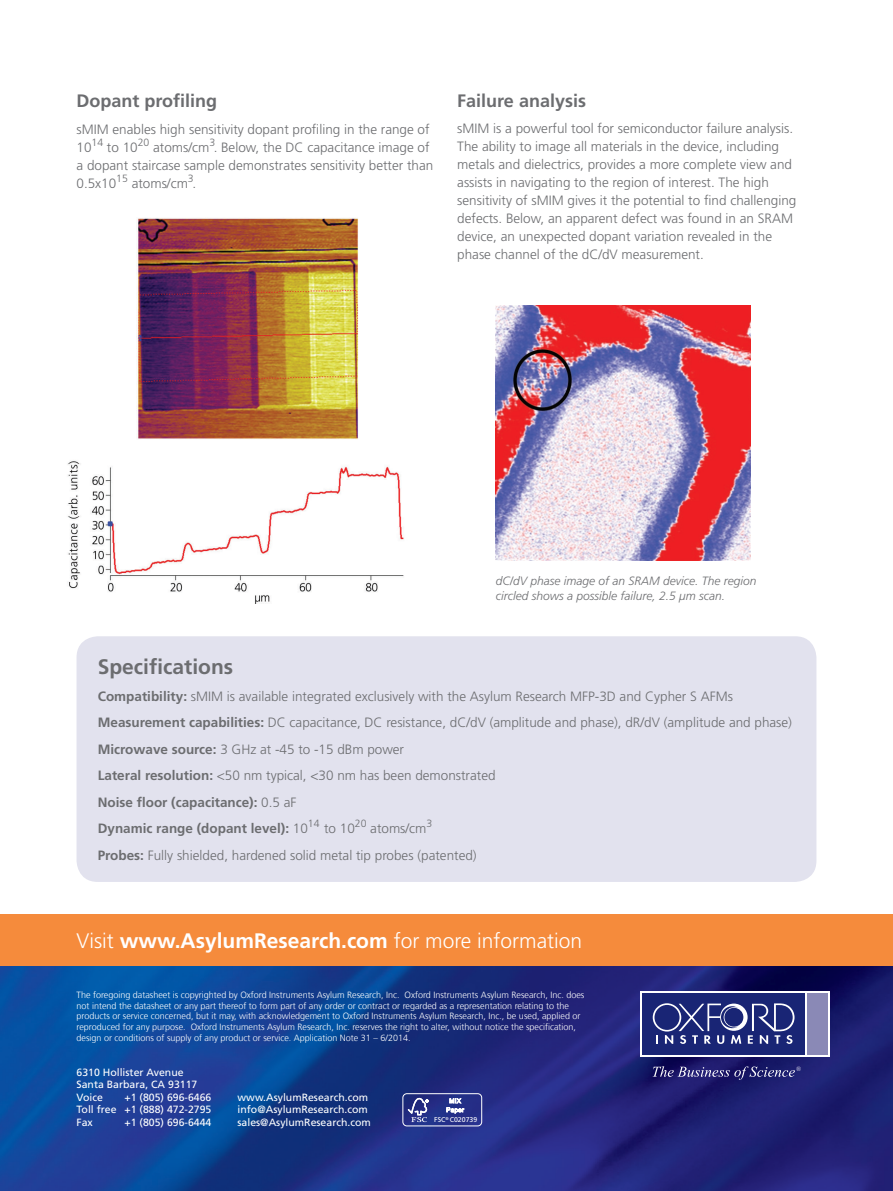
<style>
.page{position:relative;width:893px;height:1191px;background:#fff}
.page>*{position:absolute;margin:0;border:0;box-sizing:border-box;transform-origin:0 0}
.t1{font:300 21px "Frutiger LT Std";color:#fff}
.t2{font:700 21px "Frutiger LT Std";color:#6c6d70}
.t3{font:700 18px "Frutiger LT Std";color:#6c6d70}
.t4{font:300 13.5px/18px "Frutiger LT Std";color:#6c6d70}
.t5{font:italic 300 12px/15px "Frutiger LT Std";color:#6c6d70}
.t6{font:10.5px/12.6px "Frutiger LT Std";color:#fff}
.t7{font:300 9px/10.8px "Frutiger";color:#fff}
.t8{font:6.9px "Frutiger LT Std";color:#fff}
.s1{font-weight:700}
</style>
<div class="page">
<img style="left:0;top:965px;width:893px;height:226px">
<div style="left:0;top:914px;width:893px;height:51px;background:#f58b3c"></div>
<img style="left:67px;top:218px;width:337px;height:385px">
<div style="left:77px;top:636px;width:739px;height:246px;background:#e2e2ee;border-radius:21px"></div>
<img style="left:496px;top:306px;width:255px;height:255px">
<div style="left:402px;top:1093px;width:80px;height:33px;border:1px solid #fff;border-radius:4px"></div>
<svg style="left:408px;top:1098px;width:20px;height:24px"></svg>
<svg style="left:446px;top:1097px;width:18px;height:16px"></svg>
<div style="left:640px;top:991px;width:190px;height:65px;background:linear-gradient(to bottom,#fff,#fff)"></div>
<div style="left:642px;top:993px;width:163px;height:61px;background:#192575"></div>
<div style="left:807px;top:993px;width:21px;height:61px;background:#8a89b6"></div>
<svg style="left:653px;top:1003px;width:141px;height:41px"></svg>
<svg style="left:653px;top:1066px;width:148px;height:13px;background:#3f3e81"></svg>
<h2 class="t3" style="left:77px;top:90px;width:142px">Dopant profiling</h2>
<p class="t4" style="left:77px;top:120px;width:358px">sMIM enables high sensitivity dopant profiling in the range of 10<sup>14</sup> to 10<sup>20</sup> atoms/cm<sup>3</sup>. Below, the DC capacitance image of a dopant staircase sample demonstrates sensitivity better than 0.5x10<sup>15</sup> atoms/cm<sup>3</sup>.</p>
<h2 class="t3" style="left:457px;top:90px;width:130px">Failure analysis</h2>
<p class="t4" style="left:457px;top:120px;width:341px">sMIM is a powerful tool for semiconductor failure analysis.<br>The ability to image all materials in the device, including metals and dielectrics, provides a more complete view and assists in navigating to the region of interest. The high sensitivity of sMIM gives it the potential to find challenging defects. Below, an apparent defect was found in an SRAM device, an unexpected dopant variation revealed in the phase channel of the dC/dV measurement.</p>
<p class="t5" style="left:496px;top:573px;width:262px">dC/dV phase image of an SRAM device. The region circled shows a possible failure, 2.5 µm scan.</p>
<h1 class="t2" style="left:98px;top:654px;width:137px">Specifications</h1>
<p class="t4" style="left:98px;top:683px;width:696px;line-height:26.5px"><span class="s1">Compatibility:</span> sMIM is available integrated exclusively with the Asylum Research MFP-3D and Cypher S AFMs <span class="s1">Measurement capabilities:</span> DC capacitance, DC resistance, dC/dV (amplitude and phase), dR/dV (amplitude and phase)<br><span class="s1">Microwave source:</span> 3 GHz at -45 to -15 dBm power<br><span class="s1">Lateral resolution:</span> &lt;50 nm typical, &lt;30 nm has been demonstrated<br><span class="s1">Noise floor (capacitance):</span> 0.5 aF<br><span class="s1">Dynamic range (dopant level):</span> 10<sup>14</sup> to 10<sup>20</sup> atoms/cm<sup>3<br></sup><span class="s1">Probes:</span> Fully shielded, hardened solid metal tip probes (patented)</p>
<h1 class="t1" style="left:77px;top:928px;width:507px">Visit <span class="s1">www.AsylumResearch.com</span> for more information</h1>
<p class="t7" style="left:77px;top:989px;width:509px">The foregoing datasheet is copyrighted by Oxford Instruments Asylum Research, Inc. Oxford Instruments Asylum Research, Inc. does not intend the datasheet or any part thereof to form part of any order or contract or regarded as a representation relating to the products or service concerned, but it may, with acknowledgement to Oxford Instruments Asylum Research, Inc., be used, applied or reproduced for any purpose. Oxford Instruments Asylum Research, Inc. reserves the right to alter, without notice the specification, design or conditions of supply of any product or service. Application Note 31 – 6/2014.</p>
<p class="t6" style="left:77px;top:1065px;width:122px">6310 Hollister Avenue<br>Santa Barbara, CA 93117<br>Voice</p>
<p class="t6" style="left:77px;top:1090px;width:136px;text-align:justify;text-indent:48px">+1 (805) 696-6466<br>Toll free +1 (888) 472-2795<br>Fax</p>
<p class="t6" style="left:125px;top:1116px;width:88px">+1 (805) 696-6444</p>
<p class="t6" style="left:238px;top:1090px;width:135px">www.AsylumResearch.com info@AsylumResearch.com sales@AsylumResearch.com</p>
<p class="t8" style="left:434px;top:1115px;width:45px">FSC<sup>®</sup> C020739</p>
</div>
